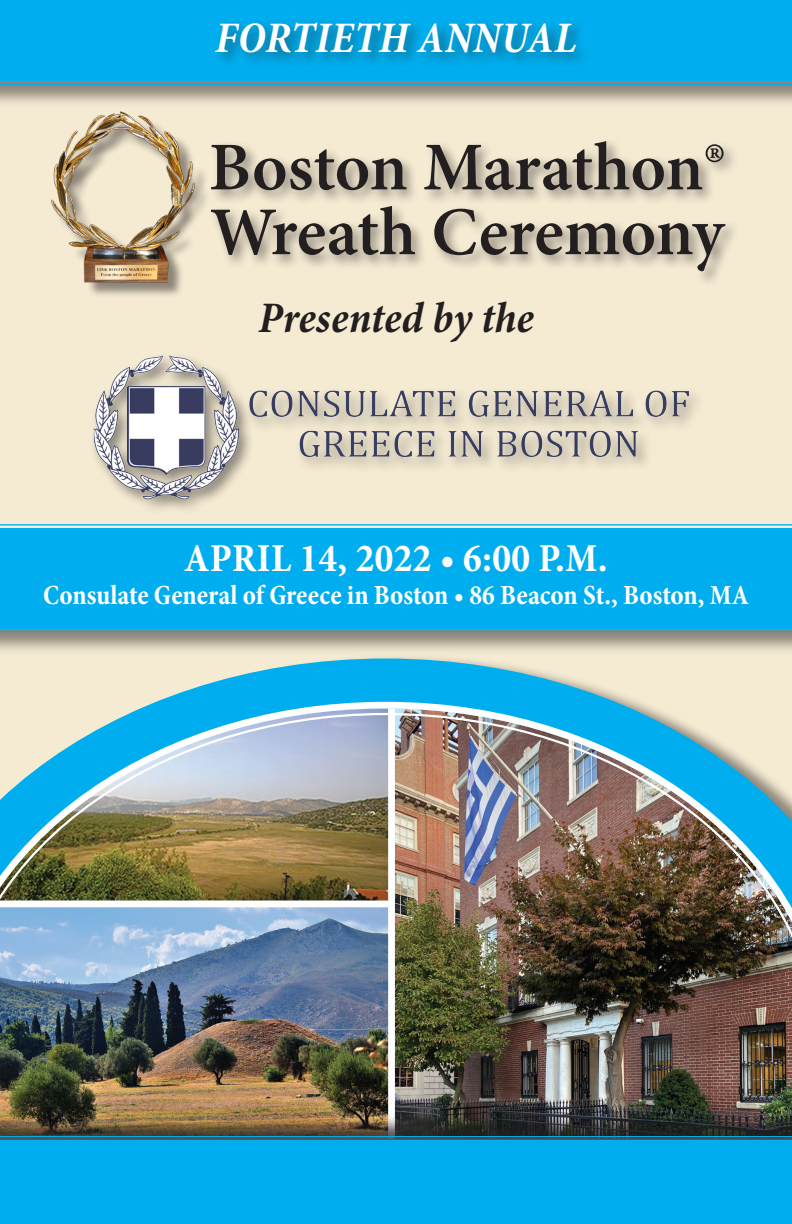
<style>
.page{position:relative;width:792px;height:1224px;background:#fff}
.page>*{position:absolute;margin:0;border:0;box-sizing:border-box;transform-origin:0 0}
.t1{font:600 68.4px "Minion Pro";letter-spacing:-.005em;color:#231f20}
.t2{font:italic 700 condensed 44px "Minion Pro";letter-spacing:.01em;color:#fff}
.t3{font:italic 700 condensed 44px "Minion Pro";letter-spacing:-.005em;color:#231f20}
.t4{font:700 condensed 40px "Minion Pro";letter-spacing:.01em;color:#fff}
.t5{font:700 condensed 28px "Minion Pro";color:#fff}
</style>
<div class="page">
<div style="left:0;top:110px;width:792px;height:413px;background:#f5ebd3"></div>
<div style="left:0;top:528px;width:792px;height:129px;background:#231f20;opacity:.5"></div>
<svg style="left:0;top:523px;width:792px;height:110px"></svg>
<div style="left:0;top:528px;width:792px;height:100px;background:#00aeef"></div>
<svg style="left:0;top:658px;width:792px;height:44px;fill:#f5ebd3"></svg>
<svg style="left:0;top:702px;width:792px;height:11px"></svg>
<img style="left:0;top:713px;width:792px;height:400px">
<div style="left:0;top:0;width:792px;height:110px;background:#231f20;opacity:.5"></div>
<svg style="left:0;top:81px;width:792px;height:5px"></svg>
<div style="left:0;top:0;width:792px;height:81px;background:#00aeef"></div>
<div style="left:0;top:1113px;width:792px;height:111px;background:#231f20;opacity:.75"></div>
<svg style="left:0;top:1135px;width:792px;height:5px"></svg>
<div style="left:0;top:1140px;width:792px;height:84px;background:#00aeef"></div>
<div style="left:207px;top:137px;width:534px;height:151px;background:#231f20;opacity:.5"></div>
<div style="left:212px;top:18px;width:380px;height:51px;background:#231f20;opacity:.5"></div>
<img style="left:75px;top:342px;width:633px;height:171px">
<div style="left:54px;top:116px;width:157px;height:182px;background:#231f20;opacity:.5"></div>
<img style="left:47px;top:108px;width:150px;height:179px">
<p class="t2" style="left:215px;top:7px;width:363px">FORTIETH ANNUAL</p>
<p class="t1" style="left:209px;top:120px;width:518px">Boston Marathon®</p>
<p class="t1" style="left:210px;top:185px;width:516px">Wreath Ceremony</p>
<p class="t3" style="left:258px;top:287px;width:277px">Presented by the</p>
<p class="t4" style="left:184px;top:530px;width:425px">APRIL 14, 2022 • 6:00 P.M.</p>
<p class="t5" style="left:43px;top:576px;width:707px">Consulate General of Greece in Boston • 86 Beacon St., Boston, MA</p>
</div>
